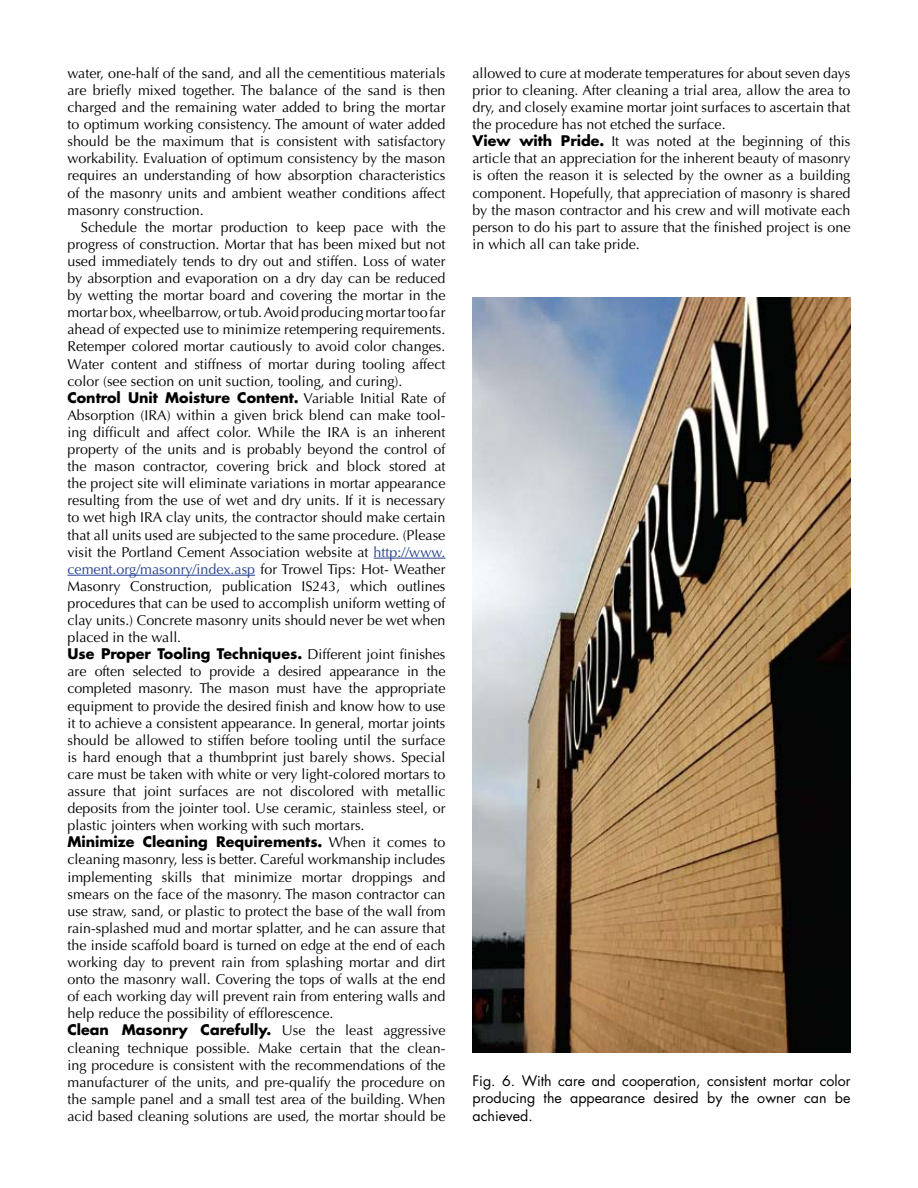
<style>
.page{position:relative;width:918px;height:1188px;background:#fff}
.page>*{position:absolute;margin:0;border:0;box-sizing:border-box;transform-origin:0 0}
.t1{font:14.25px/17.1px "Optima";color:#000;text-align:justify}
.t2{font:700 14.25px "Futura";color:#000}
.t3{font:14.25px/17.1px "Futura";color:#000;text-align:justify}
.s1{font-family:"Optima";font-weight:400}
.s2{color:#25408f}
.s3{font-family:"Futura";font-weight:700}
</style>
<div class="page">
<hr style="left:374px;top:558px;width:71px;height:1px;background:#25408f">
<hr style="left:68px;top:575px;width:187px;height:1px;background:#25408f">
<img style="left:472px;top:297px;width:378px;height:756px">
<p class="t1" style="left:67px;top:65px;width:380px">water, one-half of the sand, and all the cementitious materials are briefly mixed together. The balance of the sand is then charged and the remaining water added to bring the mortar to optimum working consistency. The amount of water added should be the maximum that is consistent with satisfactory workability. Evaluation of optimum consistency by the mason requires an understanding of how absorption characteristics of the masonry units and ambient weather conditions affect masonry construction.</p>
<p class="t1" style="left:67px;top:219px;width:380px;text-indent:13px">Schedule the mortar production to keep pace with the progress of construction. Mortar that has been mixed but not used immediately tends to dry out and stiffen. Loss of water by absorption and evaporation on a dry day can be reduced by wetting the mortar board and covering the mortar in the mortar box, wheelbarrow, or tub. Avoid producing mortar too far ahead of expected use to minimize retempering requirements.<br>Retemper colored mortar cautiously to avoid color changes.<br>Water content and stiffness of mortar during tooling affect color (see section on unit suction, tooling, and curing).</p>
<p class="t2" style="left:67px;top:388px;width:379px">Control Unit Moisture Content. <span class="s1">Variable Initial Rate of</span></p>
<p class="t1" style="left:67px;top:407px;width:380px">Absorption (IRA) within a given brick blend can make tool&shy;ing difficult and affect color. While the IRA is an inherent property of the units and is probably beyond the control of the mason contractor, covering brick and block stored at the project site will eliminate variations in mortar appearance resulting from the use of wet and dry units. If it is necessary to wet high IRA clay units, the contractor should make certain that all units used are subjected to the same procedure. (Please visit the Portland Cement Association website at <span class="s2">http://www. cement.org/masonry/index.asp</span> for Trowel Tips: Hot- Weather Masonry Construction, publication IS243, which outlines procedures that can be used to accomplish uniform wetting of clay units.) Concrete masonry units should never be wet when placed in the wall.</p>
<p class="t2" style="left:67px;top:644px;width:380px">Use Proper Tooling Techniques. <span class="s1">Different joint finishes</span></p>
<p class="t1" style="left:68px;top:663px;width:380px">are often selected to provide a desired appearance in the completed masonry. The mason must have the appropriate equipment to provide the desired finish and know how to use it to achieve a consistent appearance. In general, mortar joints should be allowed to stiffen before tooling until the surface is hard enough that a thumbprint just barely shows. Special care must be taken with white or very light-colored mortars to assure that joint surfaces are not discolored with metallic deposits from the jointer tool. Use ceramic, stainless steel, or plastic jointers when working with such mortars.</p>
<p class="t2" style="left:68px;top:833px;width:379px">Minimize Cleaning Requirements. <span class="s1">When it comes to</span></p>
<p class="t1" style="left:68px;top:851px;width:380px">cleaning masonry, less is better. Careful workmanship includes implementing skills that minimize mortar droppings and smears on the face of the masonry. The mason contractor can use straw, sand, or plastic to protect the base of the wall from rain-splashed mud and mortar splatter, and he can assure that the inside scaffold board is turned on edge at the end of each working day to prevent rain from splashing mortar and dirt onto the masonry wall. Covering the tops of walls at the end of each working day will prevent rain from entering walls and help reduce the possibility of efflorescence.</p>
<p class="t2" style="left:68px;top:1021px;width:380px">Clean Masonry Carefully. <span class="s1">Use the least aggressive</span></p>
<p class="t1" style="left:68px;top:1039px;width:380px">cleaning technique possible. Make certain that the clean&shy;ing procedure is consistent with the recommendations of the manufacturer of the units, and pre-qualify the procedure on the sample panel and a small test area of the building. When acid based cleaning solutions are used, the mortar should be</p>
<p class="t1" style="left:472px;top:65px;width:380px;text-align:left">allowed to cure at moderate temperatures for about seven days prior to cleaning. After cleaning a trial area, allow the area to dry, and closely examine mortar joint surfaces to ascertain that the procedure has not etched the surface.<br><span class="s3">View with Pride.</span> It was noted at the beginning of this article that an appreciation for the inherent beauty of masonry is often the reason it is selected by the owner as a building component. Hopefully, that appreciation of masonry is shared by the mason contractor and his crew and will motivate each person to do his part to assure that the finished project is one in which all can take pride.</p>
<p class="t3" style="left:472px;top:1073px;width:380px">Fig. 6. With care and cooperation, consistent mortar color producing the appearance desired by the owner can be achieved.</p>
</div>
